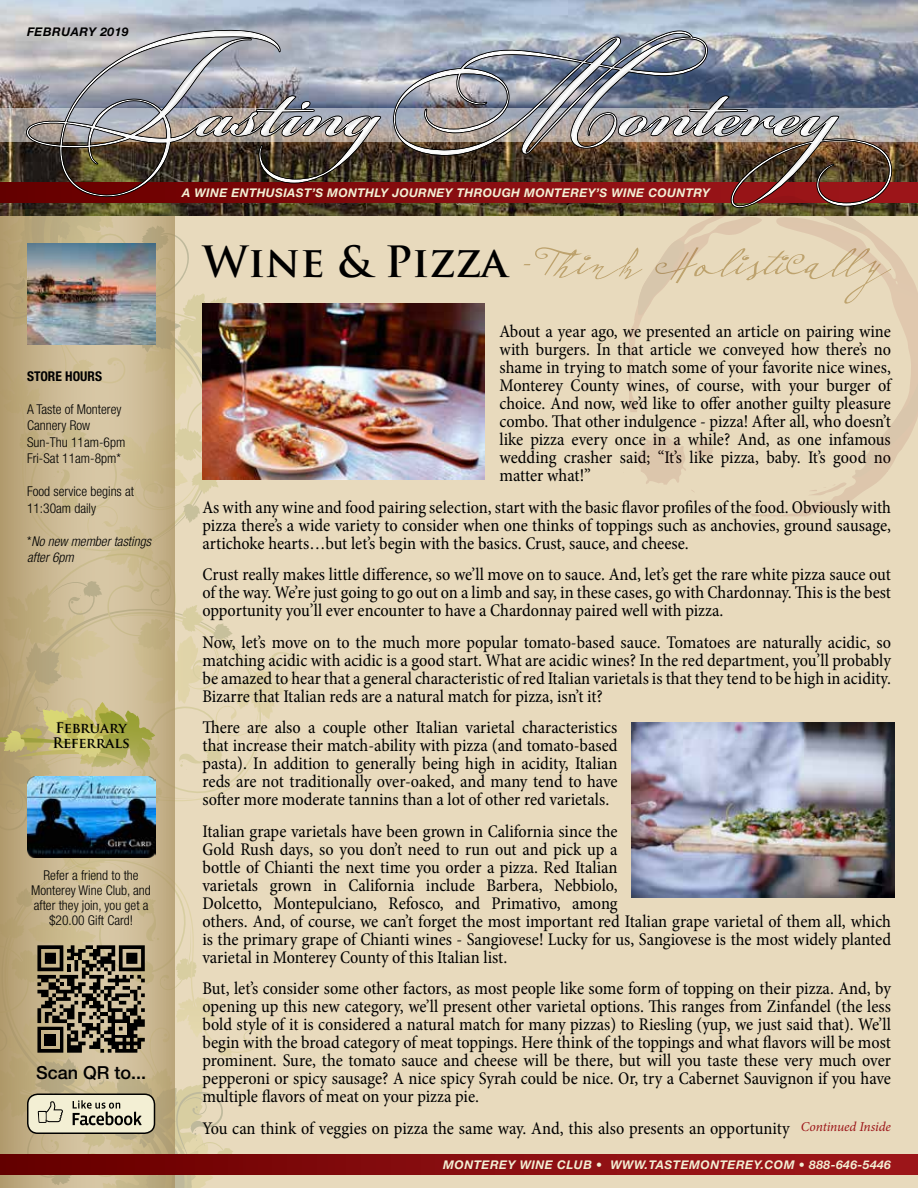
<style>
.page{position:relative;width:918px;height:1188px;background:#e8dabd}
.page>*{position:absolute;margin:0;border:0;box-sizing:border-box;transform-origin:0 0}
.t1{font:700 42px "Trajan Pro";color:#000}
.t2{font:condensed 18px/18px "Minion Pro";color:#000;text-align:justify}
.t3{font:500 18px "Helvetica Neue LT Std";color:#000}
.t4{font:700 14.25px/15px "Trajan Pro";letter-spacing:-.025em;color:#000}
.t5{font:300 condensed 13.5px/16.5px "Helvetica Neue LT Std";color:#000}
.t6{font:italic 300 condensed 13.5px/16.5px "Helvetica Neue LT Std";color:#000}
.t7{font:700 condensed 13.5px "Helvetica Neue LT Std";color:#000}
.t8{font:italic 700 12px "Helvetica Neue LT Std";letter-spacing:.03em;color:#f3efd4}
.t9{font:italic 700 12px "Helvetica Neue LT Std";letter-spacing:.04em;color:#000}
.s1{font-style:normal}
.s2{font-style:italic;font-stretch:normal;font-size:13.5px;color:#9c1519}
</style>
<div class="page">
<img style="left:0;top:0;width:918px;height:216px">
<svg style="left:0;top:108px;width:918px;height:34px"></svg>
<svg style="left:0;top:182px;width:918px;height:20px"></svg>
<svg style="left:297px;top:1154px;width:621px;height:20px"></svg>
<div style="left:26px;top:30px;width:866px;height:178px;background:#000;opacity:.5"></div>
<svg style="left:0;top:209px;width:297px;height:979px"></svg>
<img style="left:27px;top:243px;width:128px;height:101px">
<img style="left:202px;top:304px;width:283px;height:175px">
<img style="left:631px;top:722px;width:263px;height:176px">
<svg style="left:742px;top:495px;width:116px;height:20px"></svg>
<svg style="left:523px;top:196px;width:395px;height:299px"></svg>
<p class="t9" style="left:27px;top:24px;width:36px">FEBRUARY</p>
<p class="t9" style="left:100px;top:24px;width:30px">2019</p>
<p class="t7" style="left:27px;top:368px;width:69px">STORE HOURS</p>
<p class="t5" style="left:27px;top:401px;width:100px">A Taste of Monterey<br>Cannery Row<br>Sun-Thu 11am-6pm<br>Fri-Sat 11am-8pm*</p>
<p class="t5" style="left:27px;top:483px;width:109px">Food service begins at<br>11:30am daily</p>
<p class="t6" style="left:27px;top:533px;width:125px"><span class="s1">*</span>No new member tastings after 6pm</p>
<p class="t4" style="left:52px;top:721px;width:79px">February<br>Referrals</p>
<p class="t5" style="left:31px;top:868px;width:121px;line-height:15px;text-align:center">Refer a friend to the<br>Monterey Wine Club, and after they join, you get a $20.00 Gift Card!</p>
<p class="t3" style="left:36px;top:1062px;width:112px">Scan QR to...</p>
<p class="t8" style="left:182px;top:185px;width:529px">A WINE ENTHUSIAST’S MONTHLY JOURNEY THROUGH MONTEREY’S WINE COUNTRY</p>
<h1 class="t1" style="left:202px;top:235px;width:307px">Wine &amp; Pizza</h1>
<p class="t2" style="left:500px;top:323px;width:393px">About a year ago, we presented an article on pairing wine with burgers. In that article we conveyed how there’s no shame in trying to match some of your favorite nice wines, Monterey County wines, of course, with your burger of choice. And now, we’d like to offer another guilty pleasure combo. That other indulgence - pizza! After all, who doesn’t like pizza every once in a while? And, as one infamous wedding crasher said; “It’s like pizza, baby. It’s good no matter what!”</p>
<p class="t2" style="left:202px;top:498px;width:690px">As with any wine and food pairing selection, start with the basic flavor profiles of the food. Obviously with pizza there’s a wide variety to consider when one thinks of toppings such as anchovies, ground sausage, artichoke hearts…but let’s begin with the basics. Crust, sauce, and cheese.</p>
<p class="t2" style="left:202px;top:566px;width:690px">Crust really makes little difference, so we’ll move on to sauce. And, let’s get the rare white pizza sauce out of the way. We’re just going to go out on a limb and say, in these cases, go with Chardonnay. This is the best opportunity you’ll ever encounter to have a Chardonnay paired well with pizza.</p>
<p class="t2" style="left:202px;top:633px;width:690px">Now, let’s move on to the much more popular tomato-based sauce. Tomatoes are naturally acidic, so matching acidic with acidic is a good start. What are acidic wines? In the red department, you’ll probably be amazed to hear that a general characteristic of red Italian varietals is that they tend to be high in acidity.<br>Bizarre that Italian reds are a natural match for pizza, isn’t it?</p>
<p class="t2" style="left:202px;top:719px;width:417px">There are also a couple other Italian varietal characteristics that increase their match-ability with pizza (and tomato-based pasta). In addition to generally being high in acidity, Italian reds are not traditionally over-oaked, and many tend to have softer more moderate tannins than a lot of other red varietals.</p>
<p class="t2" style="left:202px;top:822px;width:690px;text-align:left">Italian grape varietals have been grown in California since the<br>Gold Rush days, so you don’t need to run out and pick up a<br>bottle of Chianti the next time you order a pizza. Red Italian<br>varietals grown in California include Barbera, Nebbiolo,<br>Dolcetto, Montepulciano, Refosco, and Primativo, among<br>others. And, of course, we can’t forget the most important red Italian grape varietal of them all, which is the primary grape of Chianti wines - Sangiovese! Lucky for us, Sangiovese is the most widely planted varietal in Monterey County of this Italian list.</p>
<p class="t2" style="left:202px;top:980px;width:690px">But, let’s consider some other factors, as most people like some form of topping on their pizza. And, by opening up this new category, we’ll present other varietal options. This ranges from Zinfandel (the less bold style of it is considered a natural match for many pizzas) to Riesling (yup, we just said that). We’ll begin with the broad category of meat toppings. Here think of the toppings and what flavors will be most prominent. Sure, the tomato sauce and cheese will be there, but will you taste these very much over pepperoni or spicy sausage? A nice spicy Syrah could be nice. Or, try a Cabernet Sauvignon if you have multiple flavors of meat on your pizza pie.</p>
<p class="t2" style="left:202px;top:1119px;width:690px">You can think of veggies on pizza the same way. And, this also presents an opportunity <span class="s2">Continued Inside</span></p>
<p class="t8" style="left:443px;top:1157px;width:180px">MONTEREY WINE CLUB • WWW</p>
<p class="t8" style="left:645px;top:1157px;width:248px">.TASTEMONTEREY.COM • 888-646-5446</p>
</div>
